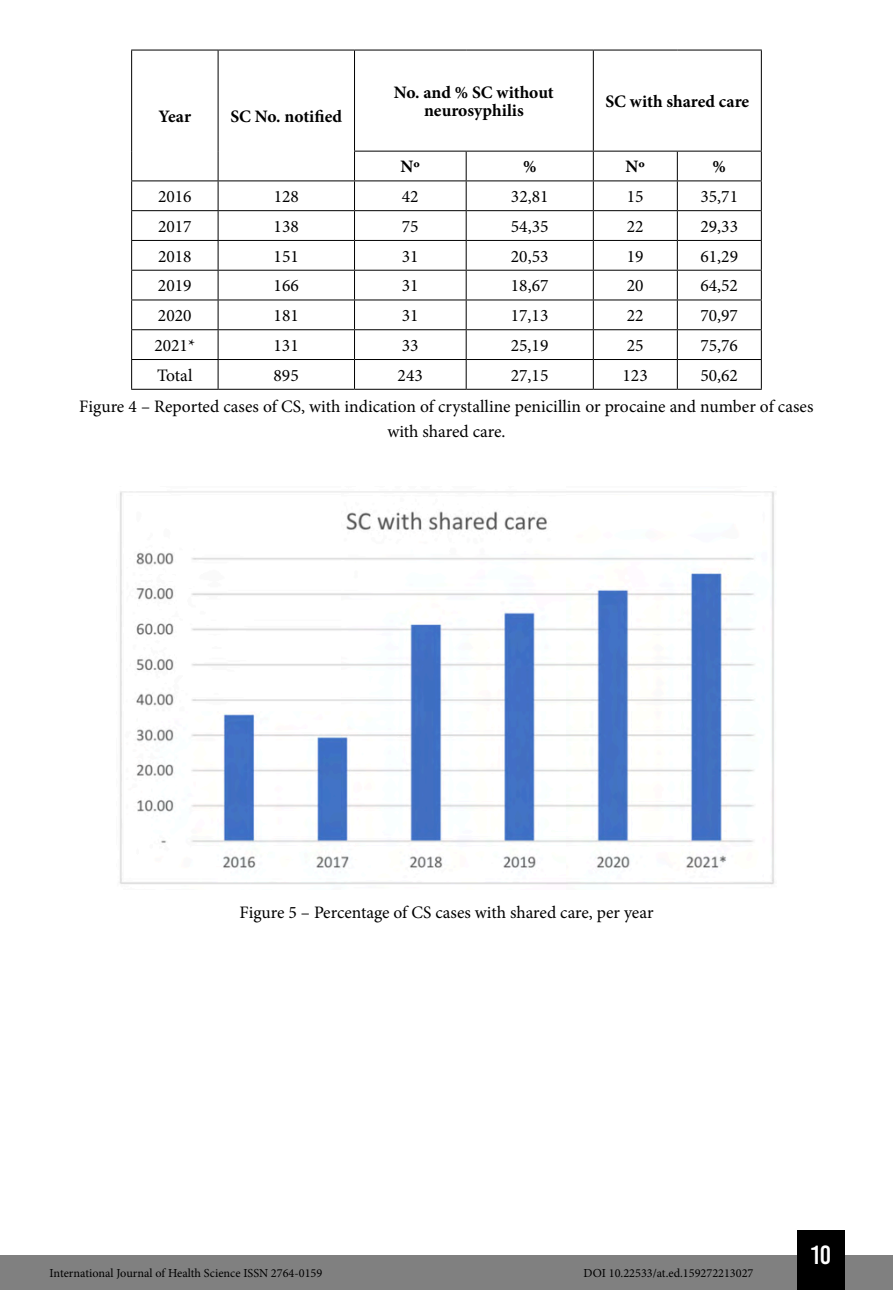
<style>
.page{position:relative;width:893px;height:1290px;background:#fff}
.page>*{position:absolute;margin:0;border:0;box-sizing:border-box;transform-origin:0 0}
.t1{font:26.25px "Bebas Kai";color:#fff}
.Info_Imagem{font:17.5px/24.5px "Minion Pro";color:#000;text-align:center}
.Tabela{font:17.5px "Minion Pro";color:#000}
.Tabela-2{font:700 17.5px/17.5px "Minion Pro";color:#000;text-align:center}
.t2{font:12.25px "Minion Pro";color:#000}
</style>
<div class="page">
<div style="left:0;top:1255px;width:893px;height:35px;background:#808080"></div>
<div style="left:797px;top:1230px;width:48px;height:60px;background:#000"></div>
<hr style="left:131px;top:50px;width:87px;height:1px;background:#000">
<hr style="left:131px;top:50px;width:1px;height:101px;background:#000">
<hr style="left:218px;top:50px;width:136px;height:1px;background:#000">
<hr style="left:218px;top:50px;width:1px;height:101px;background:#000">
<hr style="left:354px;top:50px;width:112px;height:1px;background:#000">
<hr style="left:354px;top:50px;width:1px;height:101px;background:#000">
<hr style="left:466px;top:50px;width:127px;height:1px;background:#000">
<hr style="left:593px;top:50px;width:84px;height:1px;background:#000">
<hr style="left:593px;top:50px;width:1px;height:101px;background:#000">
<hr style="left:677px;top:50px;width:85px;height:1px;background:#000">
<hr style="left:761px;top:50px;width:1px;height:101px;background:#000">
<hr style="left:354px;top:151px;width:112px;height:1px;background:#000">
<hr style="left:466px;top:151px;width:127px;height:1px;background:#000">
<hr style="left:593px;top:151px;width:84px;height:1px;background:#000">
<hr style="left:677px;top:151px;width:85px;height:1px;background:#000">
<hr style="left:131px;top:180px;width:87px;height:1px;background:#000">
<hr style="left:218px;top:180px;width:136px;height:1px;background:#000">
<hr style="left:354px;top:180px;width:112px;height:1px;background:#000">
<hr style="left:466px;top:180px;width:127px;height:1px;background:#000">
<hr style="left:593px;top:180px;width:84px;height:1px;background:#000">
<hr style="left:677px;top:180px;width:85px;height:1px;background:#000">
<hr style="left:131px;top:210px;width:87px;height:1px;background:#000">
<hr style="left:218px;top:210px;width:136px;height:1px;background:#000">
<hr style="left:354px;top:210px;width:112px;height:1px;background:#000">
<hr style="left:466px;top:210px;width:127px;height:1px;background:#000">
<hr style="left:593px;top:210px;width:84px;height:1px;background:#000">
<hr style="left:677px;top:210px;width:85px;height:1px;background:#000">
<hr style="left:131px;top:240px;width:87px;height:1px;background:#000">
<hr style="left:218px;top:240px;width:136px;height:1px;background:#000">
<hr style="left:354px;top:240px;width:112px;height:1px;background:#000">
<hr style="left:466px;top:240px;width:127px;height:1px;background:#000">
<hr style="left:593px;top:240px;width:84px;height:1px;background:#000">
<hr style="left:677px;top:240px;width:85px;height:1px;background:#000">
<hr style="left:131px;top:270px;width:87px;height:1px;background:#000">
<hr style="left:218px;top:270px;width:136px;height:1px;background:#000">
<hr style="left:354px;top:270px;width:112px;height:1px;background:#000">
<hr style="left:466px;top:270px;width:127px;height:1px;background:#000">
<hr style="left:593px;top:270px;width:84px;height:1px;background:#000">
<hr style="left:677px;top:270px;width:85px;height:1px;background:#000">
<hr style="left:131px;top:299px;width:87px;height:1px;background:#000">
<hr style="left:218px;top:299px;width:136px;height:1px;background:#000">
<hr style="left:354px;top:299px;width:112px;height:1px;background:#000">
<hr style="left:466px;top:299px;width:127px;height:1px;background:#000">
<hr style="left:593px;top:299px;width:84px;height:1px;background:#000">
<hr style="left:677px;top:299px;width:85px;height:1px;background:#000">
<hr style="left:131px;top:329px;width:87px;height:1px;background:#000">
<hr style="left:218px;top:329px;width:136px;height:1px;background:#000">
<hr style="left:354px;top:329px;width:112px;height:1px;background:#000">
<hr style="left:466px;top:329px;width:127px;height:1px;background:#000">
<hr style="left:593px;top:329px;width:84px;height:1px;background:#000">
<hr style="left:677px;top:329px;width:85px;height:1px;background:#000">
<hr style="left:131px;top:359px;width:87px;height:1px;background:#000">
<svg style="left:131px;top:151px;width:1px;height:238px"></svg>
<hr style="left:218px;top:359px;width:136px;height:1px;background:#000">
<svg style="left:218px;top:151px;width:1px;height:238px"></svg>
<hr style="left:354px;top:359px;width:112px;height:1px;background:#000">
<svg style="left:354px;top:152px;width:1px;height:237px"></svg>
<hr style="left:466px;top:359px;width:127px;height:1px;background:#000">
<svg style="left:466px;top:152px;width:1px;height:237px"></svg>
<hr style="left:593px;top:359px;width:84px;height:1px;background:#000">
<svg style="left:593px;top:152px;width:1px;height:237px"></svg>
<hr style="left:677px;top:359px;width:85px;height:1px;background:#000">
<svg style="left:677px;top:152px;width:1px;height:237px"></svg>
<svg style="left:761px;top:152px;width:1px;height:237px"></svg>
<hr style="left:131px;top:389px;width:87px;height:1px;background:#000">
<hr style="left:218px;top:389px;width:136px;height:1px;background:#000">
<hr style="left:354px;top:389px;width:112px;height:1px;background:#000">
<hr style="left:466px;top:389px;width:127px;height:1px;background:#000">
<hr style="left:593px;top:389px;width:84px;height:1px;background:#000">
<hr style="left:677px;top:389px;width:85px;height:1px;background:#000">
<img style="left:119px;top:491px;width:656px;height:394px">
<p class="Tabela-2" style="left:159px;top:107px;width:34px">Year</p>
<p class="Tabela-2" style="left:230px;top:107px;width:113px">SC No. notified</p>
<p class="Tabela-2" style="left:394px;top:84px;width:161px">No. and % SC without neurosyphilis</p>
<p class="Tabela-2" style="left:605px;top:92px;width:145px">SC with shared care</p>
<p class="Tabela-2" style="left:401px;top:158px;width:21px">Nº</p>
<p class="Tabela-2" style="left:523px;top:158px;width:15px">%</p>
<p class="Tabela-2" style="left:626px;top:158px;width:21px">Nº</p>
<p class="Tabela-2" style="left:713px;top:158px;width:15px">%</p>
<p class="Tabela" style="left:158px;top:185px;width:35px">2016</p>
<p class="Tabela" style="left:274px;top:185px;width:27px">128</p>
<p class="Tabela" style="left:402px;top:185px;width:18px">42</p>
<p class="Tabela" style="left:511px;top:185px;width:39px">32,81</p>
<p class="Tabela" style="left:627px;top:185px;width:18px">15</p>
<p class="Tabela" style="left:700px;top:185px;width:39px">35,71</p>
<p class="Tabela" style="left:158px;top:215px;width:35px">2017</p>
<p class="Tabela" style="left:274px;top:215px;width:27px">138</p>
<p class="Tabela" style="left:402px;top:215px;width:18px">75</p>
<p class="Tabela" style="left:511px;top:215px;width:39px">54,35</p>
<p class="Tabela" style="left:627px;top:215px;width:18px">22</p>
<p class="Tabela" style="left:700px;top:215px;width:39px">29,33</p>
<p class="Tabela" style="left:158px;top:244px;width:35px">2018</p>
<p class="Tabela" style="left:274px;top:244px;width:27px">151</p>
<p class="Tabela" style="left:402px;top:244px;width:18px">31</p>
<p class="Tabela" style="left:511px;top:244px;width:39px">20,53</p>
<p class="Tabela" style="left:627px;top:244px;width:18px">19</p>
<p class="Tabela" style="left:700px;top:244px;width:39px">61,29</p>
<p class="Tabela" style="left:158px;top:274px;width:35px">2019</p>
<p class="Tabela" style="left:274px;top:274px;width:27px">166</p>
<p class="Tabela" style="left:402px;top:274px;width:18px">31</p>
<p class="Tabela" style="left:511px;top:274px;width:39px">18,67</p>
<p class="Tabela" style="left:627px;top:274px;width:18px">20</p>
<p class="Tabela" style="left:700px;top:274px;width:39px">64,52</p>
<p class="Tabela" style="left:158px;top:304px;width:35px">2020</p>
<p class="Tabela" style="left:274px;top:304px;width:27px">181</p>
<p class="Tabela" style="left:402px;top:304px;width:18px">31</p>
<p class="Tabela" style="left:511px;top:304px;width:39px">17,13</p>
<p class="Tabela" style="left:627px;top:304px;width:18px">22</p>
<p class="Tabela" style="left:700px;top:304px;width:39px">70,97</p>
<p class="Tabela" style="left:154px;top:334px;width:42px">2021*</p>
<p class="Tabela" style="left:274px;top:334px;width:27px">131</p>
<p class="Tabela" style="left:402px;top:334px;width:18px">33</p>
<p class="Tabela" style="left:511px;top:334px;width:39px">25,19</p>
<p class="Tabela" style="left:627px;top:334px;width:18px">25</p>
<p class="Tabela" style="left:700px;top:334px;width:39px">75,76</p>
<p class="Tabela" style="left:157px;top:363px;width:37px">Total</p>
<p class="Tabela" style="left:274px;top:363px;width:27px">895</p>
<p class="Tabela" style="left:398px;top:363px;width:27px">243</p>
<p class="Tabela" style="left:511px;top:363px;width:39px">27,15</p>
<p class="Tabela" style="left:623px;top:363px;width:27px">123</p>
<p class="Tabela" style="left:700px;top:363px;width:39px">50,62</p>
<p class="Info_Imagem" style="left:79px;top:394px;width:736px">Figure 4 – Reported cases of CS, with indication of crystalline penicillin or procaine and number of cases with shared care.</p>
<p class="Info_Imagem" style="left:239px;top:901px;width:416px">Figure 5 – Percentage of CS cases with shared care, per year</p>
<p class="t2" style="left:50px;top:1265px;width:274px">International Journal of Health Science ISSN 2764-0159</p>
<p class="t2" style="left:584px;top:1265px;width:171px">DOI 10.22533/at.ed.159272213027</p>
<h1 class="t1" style="left:811px;top:1241px;width:22px">10</h1>
</div>
